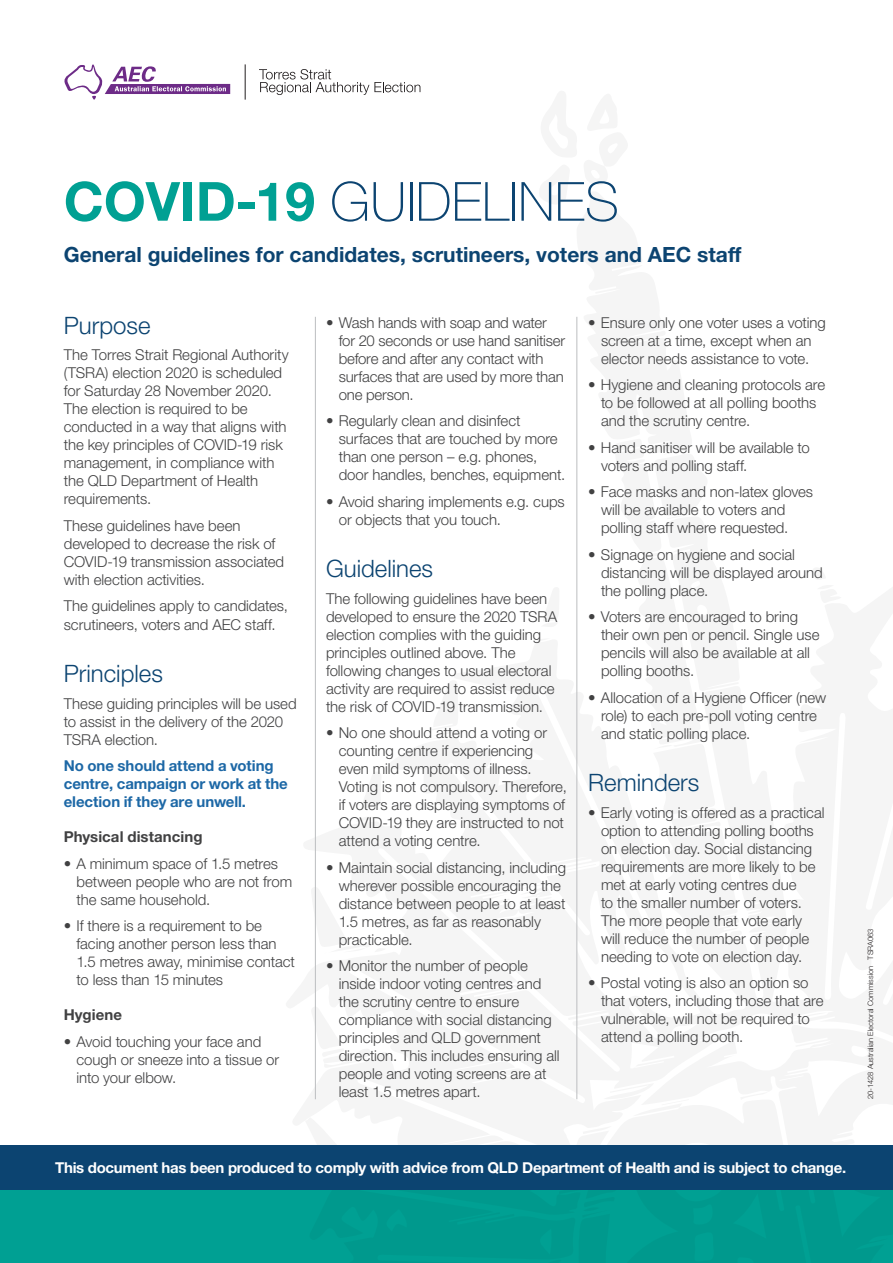
<style>
.page{position:relative;width:893px;height:1263px;background:#fff}
.page>*{position:absolute;margin:0;border:0;box-sizing:border-box;transform-origin:0 0}
.t1{font:100 54px "Helvetica Neue LT Std";color:#0c4471}
.t2{font:300 24px "Helvetica Neue LT Std";color:#0c4471}
.t3{font:700 21px "Helvetica Neue LT Std";color:#0c4471}
.Body_Text{font:300 15px/18px "Helvetica Neue LT Std";letter-spacing:-.005em;color:#414142}
.t4{font:700 15px "Helvetica Neue LT Std";letter-spacing:-.02em;color:#fff}
.Body_Text-2{font:700 15px/18px "Helvetica Neue LT Std";letter-spacing:-.005em;color:#1d68a6}
.t5{font:700 15px "Helvetica Neue LT Std";letter-spacing:.005em;color:#414142}
.t6{font:300 7.5px "Helvetica Neue LT Std";color:#231f20}
.s1{font-weight:700;color:#00a093}
</style>
<div class="page">
<div style="left:0;top:1156px;width:893px;height:107px;background:#00a093"></div>
<svg style="left:314px;top:1006px;width:1px;height:20px"></svg>
<svg style="left:314px;top:887px;width:1px;height:30px"></svg>
<svg style="left:259px;top:69px;width:161px;height:26px"></svg>
<svg style="left:64px;top:64px;width:166px;height:36px"></svg>
<hr style="left:245px;top:64px;width:1px;height:36px;background:#221e1f">
<div style="left:0;top:1145px;width:893px;height:45px;background:#0c4471"></div>
<hr style="left:315px;top:317px;width:1px;height:782px;background:#bcbec0">
<hr style="left:576px;top:317px;width:1px;height:782px;background:#bcbec0">
<p class="t1" style="left:64px;top:171px;width:557px"><span class="s1">COVID-19</span> GUIDELINES</p>
<p class="t3" style="left:64px;top:241px;width:679px">General guidelines for candidates, scrutineers, voters and AEC staff</p>
<p class="t2" style="left:64px;top:311px;width:88px">Purpose</p>
<p class="Body_Text" style="left:64px;top:346px;width:226px">The Torres Strait Regional Authority (TSRA) election 2020 is scheduled for Saturday 28 November 2020.<br>The election is required to be conducted in a way that aligns with the key principles of COVID-19 risk management, in compliance with the QLD Department of Health requirements.</p>
<p class="Body_Text" style="left:64px;top:516px;width:222px">These guidelines have been developed to decrease the risk of<br>COVID-19 transmission associated with election activities.</p>
<p class="Body_Text" style="left:64px;top:597px;width:226px">The guidelines apply to candidates, scrutineers, voters and AEC staff.</p>
<p class="t2" style="left:64px;top:659px;width:101px">Principles</p>
<p class="Body_Text" style="left:64px;top:694px;width:234px">These guiding principles will be used to assist in the delivery of the 2020<br>TSRA election.</p>
<p class="Body_Text-2" style="left:64px;top:756px;width:226px">No one should attend a voting centre, campaign or work at the election if they are unwell.</p>
<h2 class="t5" style="left:64px;top:827px;width:140px">Physical distancing</h2>
<p class="Body_Text" style="left:77px;top:854px;width:217px;text-indent:-13px">• A minimum space of 1.5 metres between people who are not from the same household.</p>
<p class="Body_Text" style="left:77px;top:916px;width:220px;text-indent:-13px">• If there is a requirement to be facing another person less than<br>1.5 metres away, minimise contact to less than 15 minutes</p>
<h2 class="t5" style="left:64px;top:1005px;width:60px">Hygiene</h2>
<p class="Body_Text" style="left:77px;top:1032px;width:204px;text-indent:-13px">• Avoid touching your face and cough or sneeze into a tissue or into your elbow.</p>
<p class="Body_Text" style="left:339px;top:313px;width:228px;text-indent:-13px">• Wash hands with soap and water for 20 seconds or use hand sanitiser before and after any contact with surfaces that are used by more than one person.</p>
<p class="Body_Text" style="left:339px;top:411px;width:228px;text-indent:-13px">• Regularly clean and disinfect surfaces that are touched by more than one person – e.g. phones, door handles, benches, equipment.</p>
<p class="Body_Text" style="left:339px;top:492px;width:227px;text-indent:-13px">• Avoid sharing implements e.g. cups or objects that you touch.</p>
<p class="t2" style="left:326px;top:554px;width:109px">Guidelines</p>
<p class="Body_Text" style="left:326px;top:589px;width:233px">The following guidelines have been developed to ensure the 2020 TSRA election complies with the guiding principles outlined above. The following changes to usual electoral activity are required to assist reduce the risk of COVID-19 transmission.</p>
<p class="Body_Text" style="left:339px;top:723px;width:230px;text-indent:-13px">• No one should attend a voting or counting centre if experiencing even mild symptoms of illness.<br>Voting is not compulsory. Therefore, if voters are displaying symptoms of<br>COVID-19 they are instructed to not attend a voting centre.</p>
<p class="Body_Text" style="left:339px;top:858px;width:229px;text-indent:-13px">• Maintain social distancing, including wherever possible encouraging the distance between people to at least<br>1.5 metres, as far as reasonably practicable.</p>
<p class="Body_Text" style="left:339px;top:956px;width:222px;text-indent:-13px">• Monitor the number of people inside indoor voting centres and the scrutiny centre to ensure compliance with social distancing principles and QLD government direction. This includes ensuring all people and voting screens are at least 1.5 metres apart.</p>
<p class="Body_Text" style="left:588px;top:313px;width:239px;text-align:center">• Ensure only one voter uses a voting screen at a time, except when an elector needs assistance to vote.</p>
<p class="Body_Text" style="left:601px;top:375px;width:226px;text-indent:-13px">• Hygiene and cleaning protocols are to be followed at all polling booths and the scrutiny centre.</p>
<p class="Body_Text" style="left:601px;top:438px;width:210px;text-indent:-13px">• Hand sanitiser will be available to voters and polling staff.</p>
<p class="Body_Text" style="left:601px;top:482px;width:214px;text-indent:-13px">• Face masks and non-latex gloves will be available to voters and polling staff where requested.</p>
<p class="Body_Text" style="left:601px;top:545px;width:223px;text-indent:-13px">• Signage on hygiene and social distancing will be displayed around the polling place.</p>
<p class="Body_Text" style="left:601px;top:607px;width:220px;text-indent:-13px">• Voters are encouraged to bring their own pen or pencil. Single use pencils will also be available at all polling booths.</p>
<p class="Body_Text" style="left:601px;top:688px;width:227px;text-indent:-13px">• Allocation of a Hygiene Officer (new role) to each pre-poll voting centre and static polling place.</p>
<p class="t2" style="left:588px;top:768px;width:113px">Reminders</p>
<p class="Body_Text" style="left:601px;top:803px;width:225px;text-indent:-13px">• Early voting is offered as a practical option to attending polling booths on election day. Social distancing requirements are more likely to be met at early voting centres due<br>to the smaller number of voters.<br>The more people that vote early will reduce the number of people needing to vote on election day.</p>
<p class="Body_Text" style="left:601px;top:973px;width:224px;text-indent:-13px">• Postal voting is also an option so that voters, including those that are vulnerable, will not be required to attend a polling booth.</p>
<p class="t6" style="left:866px;top:1099px;width:172px;rotate:-90deg">20-1428 Australian Electoral Commission TSRA063</p>
<p class="t4" style="left:55px;top:1158px;width:792px">This document has been produced to comply with advice from QLD Department of Health and is subject to change.</p>
</div>
